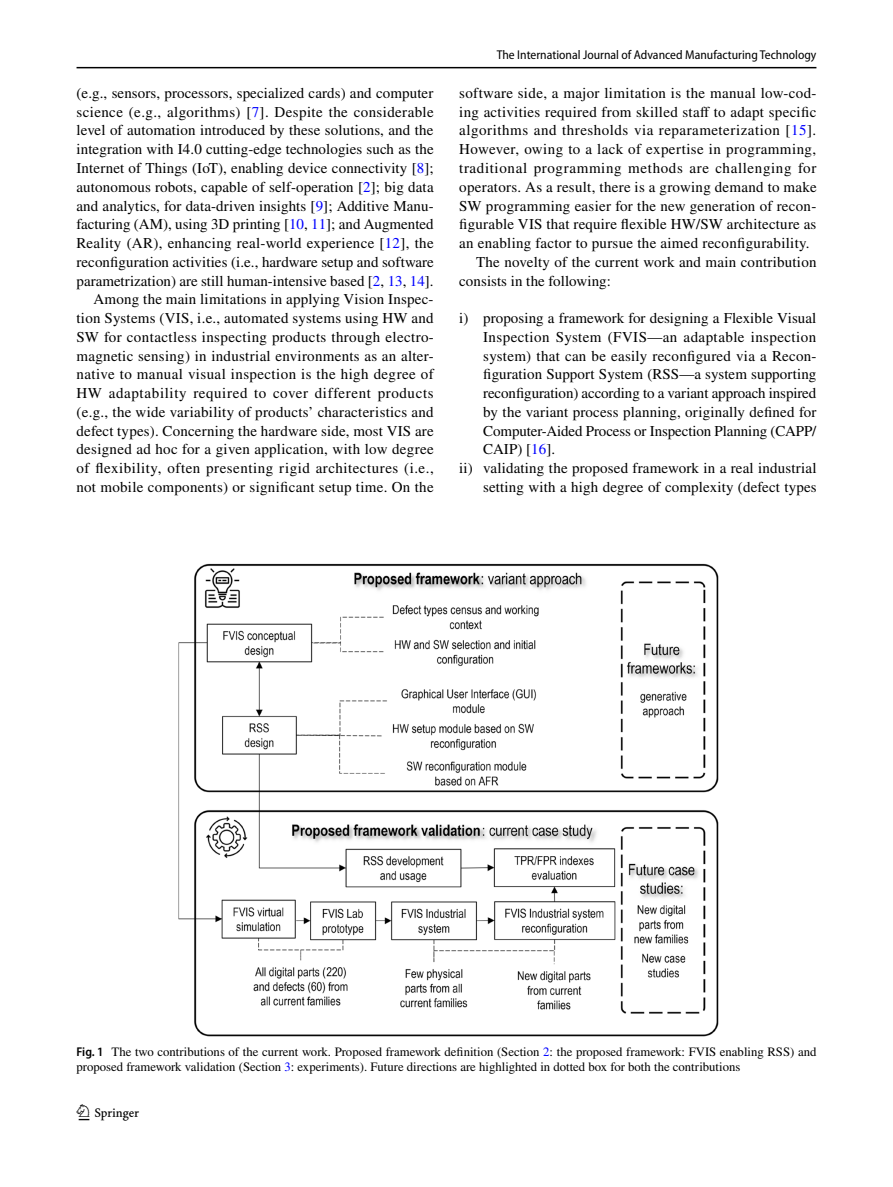
<style>
.page{position:relative;width:893px;height:1187px;background:#fff}
.page>*{position:absolute;margin:0;border:0;box-sizing:border-box;transform-origin:0 0}
.t1{font:22.5px "Springnew Regular 2";color:#000}
.t2{font:15px/18.8px "STIX";letter-spacing:.015em;color:#000;text-align:right}
.t3{font:15px "STIX";letter-spacing:-.005em;color:#000}
.t4{font:15px "STIX";letter-spacing:.035em;color:#000}
.t5{font:15px "STIX";letter-spacing:.04em;color:#000}
.t6{font:12.75px/15px "STIX";color:#000}
.t7{font:semi-condensed 12.75px "Myriad Pro";color:#000}
.s1{color:#00f}
.s2{font-family:"Myriad Pro";font-weight:600;font-stretch:semi-condensed}
</style>
<div class="page">
<hr style="left:77px;top:67px;width:739px;height:1px;background:#000">
<img style="left:179px;top:563px;width:540px;height:473px">
<p class="t7" style="left:497px;top:48px;width:321px">The International Journal of Advanced Manufacturing Technology</p>
<p class="t2" style="left:77px;top:84px;width:359px">(e.g., sensors, processors, specialized cards) and computer science (e.g., algorithms) [<span class="s1">7</span>]. Despite the considerable level of automation introduced by these solutions, and the integration with I4.0 cutting-edge technologies such as the Internet of Things (IoT), enabling device connectivity [<span class="s1">8</span>]; autonomous robots, capable of self-operation [<span class="s1">2</span>]; big data and analytics, for data-driven insights [<span class="s1">9</span>]; Additive Manu&shy;facturing (AM), using 3D printing [<span class="s1">10</span>, <span class="s1">11</span>]; and Augmented Reality (AR), enhancing real-world experience [<span class="s1">12</span>], the reconfiguration activities (i.e., hardware setup and software parametrization) are still human-intensive based [<span class="s1">2</span>, <span class="s1">13</span>, <span class="s1">14</span>].<br>Among the main limitations in applying Vision Inspec&shy;tion Systems (VIS, i.e., automated systems using HW and SW for contactless inspecting products through electro&shy;magnetic sensing) in industrial environments as an alter&shy;native to manual visual inspection is the high degree of HW adaptability required to cover different products (e.g., the wide variability of products’ characteristics and defect types). Concerning the hardware side, most VIS are designed ad hoc for a given application, with low degree of flexibility, often presenting rigid architectures (i.e., not mobile components) or significant setup time. On the</p>
<p class="t2" style="left:459px;top:84px;width:359px">software side, a major limitation is the manual low-cod-</p>
<p class="t2" style="left:459px;top:103px;width:359px">ing activities required from skilled staff to adapt specific</p>
<p class="t4" style="left:459px;top:120px;width:359px">algorithms and thresholds via reparameterization [<span class="s1">15</span>].</p>
<p class="t2" style="left:459px;top:141px;width:358px">However, owing to a lack of expertise in programming,</p>
<p class="t5" style="left:459px;top:158px;width:359px">traditional programming methods are challenging for</p>
<p class="t2" style="left:459px;top:178px;width:359px">operators. As a result, there is a growing demand to make</p>
<p class="t2" style="left:459px;top:197px;width:359px">SW programming easier for the new generation of recon-</p>
<p class="t2" style="left:459px;top:216px;width:359px">figurable VIS that require flexible HW/SW architecture as</p>
<p class="t2" style="left:459px;top:234px;width:352px">an enabling factor to pursue the aimed reconfigurability.</p>
<p class="t2" style="left:476px;top:253px;width:342px">The novelty of the current work and main contribution</p>
<p class="t2" style="left:459px;top:272px;width:153px">consists in the following:</p>
<p class="t2" style="left:459px;top:309px;width:359px">i) proposing a framework for designing a Flexible Visual</p>
<p class="t2" style="left:483px;top:328px;width:334px">Inspection System (FVIS—an adaptable inspection</p>
<p class="t2" style="left:483px;top:347px;width:335px">system) that can be easily reconfigured via a Recon-</p>
<p class="t2" style="left:483px;top:366px;width:335px">figuration Support System (RSS—a system supporting</p>
<p class="t3" style="left:483px;top:383px;width:335px">reconfiguration) according to a variant approach inspired</p>
<p class="t2" style="left:483px;top:403px;width:335px">by the variant process planning, originally defined for</p>
<p class="t3" style="left:483px;top:420px;width:335px">Computer-Aided Process or Inspection Planning (CAPP/</p>
<p class="t2" style="left:483px;top:441px;width:73px">CAIP) [<span class="s1">16</span>].</p>
<p class="t2" style="left:459px;top:459px;width:359px">ii) validating the proposed framework in a real industrial</p>
<p class="t2" style="left:483px;top:478px;width:335px">setting with a high degree of complexity (defect types</p>
<p class="t6" style="left:77px;top:1045px;width:741px"><span class="s2">Fig. 1</span> The two contributions of the current work. Proposed framework definition (Section <span class="s1">2</span>: the proposed framework: FVIS enabling RSS) and proposed framework validation (Section <span class="s1">3</span>: experiments). Future directions are highlighted in dotted box for both the contributions</p>
<h1 class="t1" style="left:79px;top:1104px;width:62px">1 3</h1>
</div>
